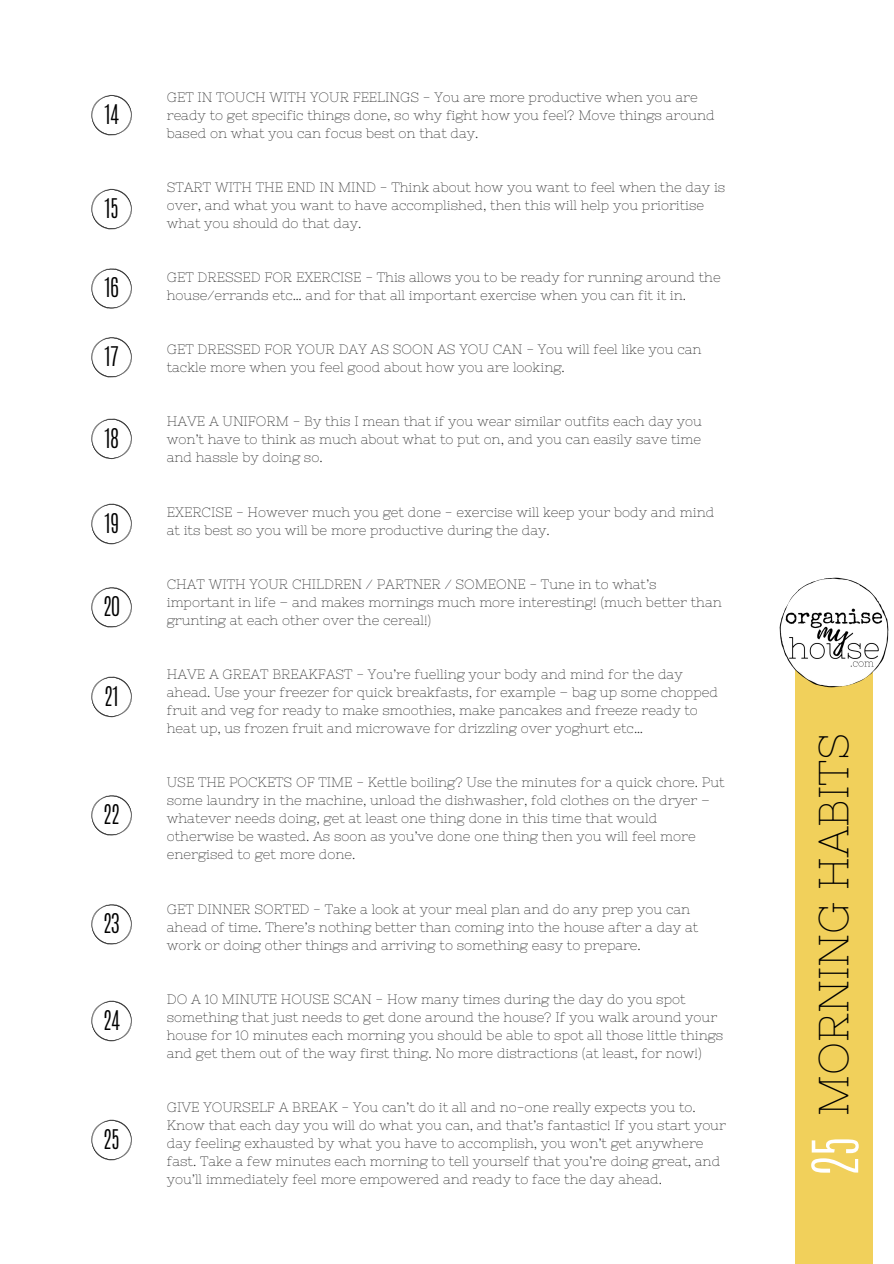
<style>
.page{position:relative;width:894px;height:1264px;background:#fff}
.page>*{position:absolute;margin:0;border:0;box-sizing:border-box;transform-origin:0 0}
.t1{font:300 54px "Antonio";color:#fff}
.t2{font:42px "Nixie One";color:#000}
.t3{font:300 22.65px "Antonio";color:#000}
.t4{font:13.5px/18px "Nixie One";color:#222}
</style>
<div class="page">
<div style="left:794px;top:632px;width:78px;height:631px;background:#f1d05b"></div>
<img style="left:779px;top:577px;width:110px;height:116px">
<svg style="left:91px;top:95px;width:41px;height:40px"></svg>
<svg style="left:91px;top:189px;width:41px;height:40px"></svg>
<svg style="left:91px;top:268px;width:41px;height:41px"></svg>
<svg style="left:91px;top:337px;width:41px;height:40px"></svg>
<svg style="left:91px;top:418px;width:41px;height:41px"></svg>
<svg style="left:91px;top:503px;width:41px;height:41px"></svg>
<svg style="left:91px;top:587px;width:41px;height:40px"></svg>
<svg style="left:91px;top:676px;width:41px;height:41px"></svg>
<svg style="left:91px;top:795px;width:41px;height:40px"></svg>
<svg style="left:91px;top:904px;width:41px;height:40px"></svg>
<svg style="left:91px;top:1000px;width:41px;height:41px"></svg>
<svg style="left:91px;top:1119px;width:41px;height:41px"></svg>
<h3 class="t3" style="left:104px;top:98px;width:16px">14</h3>
<h3 class="t3" style="left:104px;top:192px;width:16px">15</h3>
<h3 class="t3" style="left:104px;top:271px;width:16px">16</h3>
<h3 class="t3" style="left:104px;top:340px;width:16px">17</h3>
<h3 class="t3" style="left:104px;top:422px;width:16px">18</h3>
<h3 class="t3" style="left:104px;top:507px;width:16px">19</h3>
<h3 class="t3" style="left:103px;top:590px;width:18px">20</h3>
<h3 class="t3" style="left:104px;top:680px;width:16px">21</h3>
<h3 class="t3" style="left:103px;top:798px;width:18px">22</h3>
<h3 class="t3" style="left:103px;top:907px;width:18px">23</h3>
<h3 class="t3" style="left:103px;top:1004px;width:18px">24</h3>
<h3 class="t3" style="left:103px;top:1123px;width:18px">25</h3>
<p class="t4" style="left:167px;top:88px;width:549px">GET IN TOUCH WITH YOUR FEELINGS - You are more productive when you are ready to get specific things done, so why fight how you feel? Move things around based on what you can focus best on that day.</p>
<p class="t4" style="left:167px;top:178px;width:560px">START WITH THE END IN MIND - Think about how you want to feel when the day is over, and what you want to have accomplished, then this will help you prioritise what you should do that day.</p>
<p class="t4" style="left:167px;top:268px;width:555px">GET DRESSED FOR EXERCISE - This allows you to be ready for running around the house/errands etc… and for that all important exercise when you can fit it in.</p>
<p class="t4" style="left:167px;top:340px;width:536px">GET DRESSED FOR YOUR DAY AS SOON AS YOU CAN - You will feel like you can tackle more when you feel good about how you are looking.</p>
<p class="t4" style="left:167px;top:412px;width:536px;text-align:justify">HAVE A UNIFORM - By this I mean that if you wear similar outfits each day you won’t have to think as much about what to put on, and you can easily save time and hassle by doing so.</p>
<p class="t4" style="left:167px;top:503px;width:548px">EXERCISE - However much you get done - exercise will keep your body and mind at its best so you will be more productive during the day.</p>
<p class="t4" style="left:167px;top:575px;width:556px">CHAT WITH YOUR CHILDREN / PARTNER / SOMEONE - Tune in to what’s important in life – and makes mornings much more interesting! (much better than grunting at each other over the cereal!)</p>
<p class="t4" style="left:167px;top:665px;width:552px">HAVE A GREAT BREAKFAST - You’re fuelling your body and mind for the day ahead. Use your freezer for quick breakfasts, for example – bag up some chopped fruit and veg for ready to make smoothies, make pancakes and freeze ready to heat up, us frozen fruit and microwave for drizzling over yoghurt etc…</p>
<p class="t4" style="left:167px;top:773px;width:559px">USE THE POCKETS OF TIME - Kettle boiling? Use the minutes for a quick chore. Put some laundry in the machine, unload the dishwasher, fold clothes on the dryer – whatever needs doing, get at least one thing done in this time that would otherwise be wasted. As soon as you’ve done one thing then you will feel more energised to get more done.</p>
<p class="t4" style="left:167px;top:899px;width:532px">GET DINNER SORTED - Take a look at your meal plan and do any prep you can ahead of time. There’s nothing better than coming into the house after a day at work or doing other things and arriving to something easy to prepare.</p>
<p class="t4" style="left:167px;top:990px;width:558px">DO A 10 MINUTE HOUSE SCAN - How many times during the day do you spot something that just needs to get done around the house? If you walk around your house for 10 minutes each morning you should be able to spot all those little things and get them out of the way first thing. No more distractions (at least, for now!)</p>
<p class="t4" style="left:167px;top:1098px;width:560px">GIVE YOURSELF A BREAK - You can’t do it all and no-one really expects you to.<br>Know that each day you will do what you can, and that’s fantastic! If you start your day feeling exhausted by what you have to accomplish, you won’t get anywhere fast. Take a few minutes each morning to tell yourself that you’re doing great, and you’ll immediately feel more empowered and ready to face the day ahead.</p>
<h2 class="t2" style="left:809px;top:1116px;width:385px;rotate:-90deg">MORNING HABITS</h2>
<h1 class="t1" style="left:796px;top:1175px;width:41px;rotate:-90deg">25</h1>
</div>
